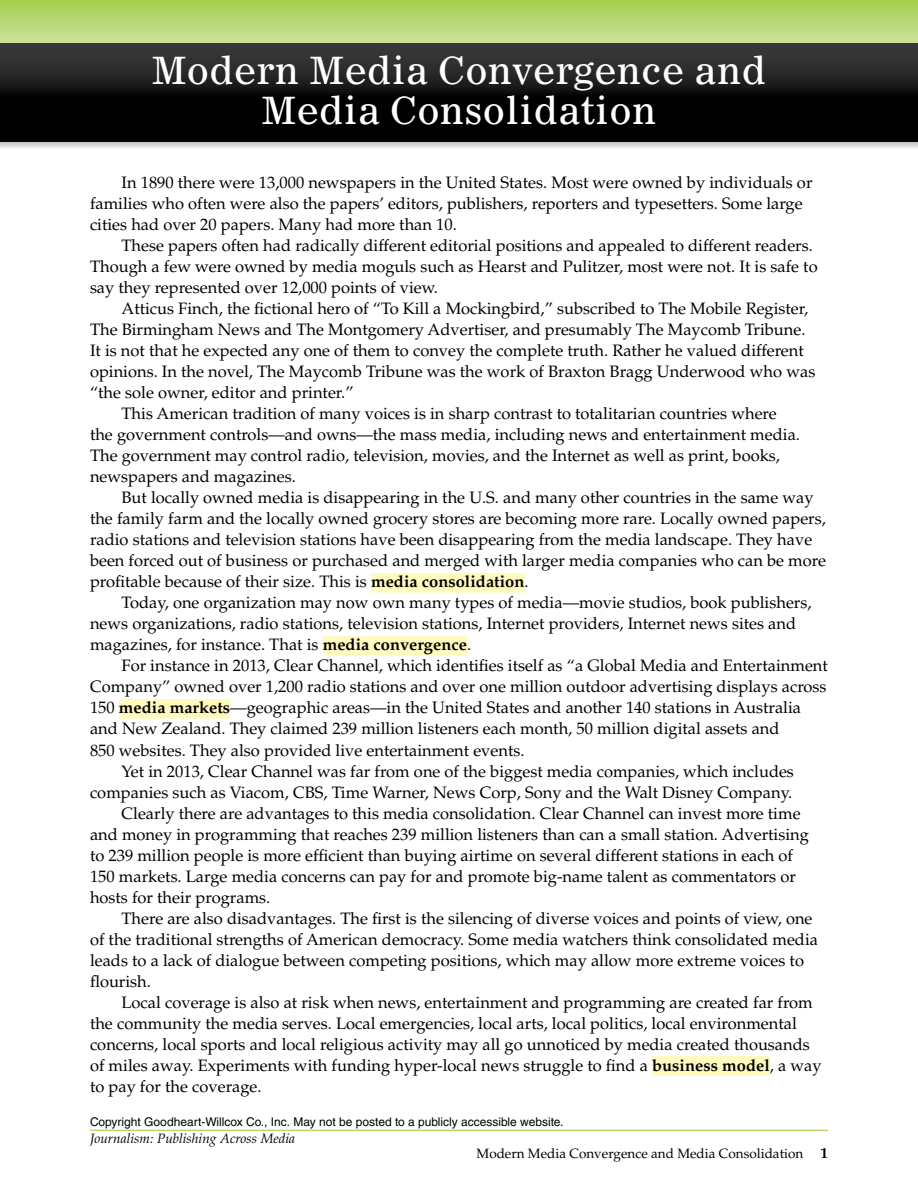
<style>
.page{position:relative;width:918px;height:1188px;background:#fff}
.page>*{position:absolute;margin:0;border:0;box-sizing:border-box;transform-origin:0 0}
.t1{font:37.5px/40.5px "Corona LT Std";letter-spacing:-.01em;color:#fff;text-align:center}
.t2{font:16.5px/21px "Palatino LT Std";color:#000}
.t3{font:13.5px "Palatino LT Std";color:#000}
.t4{font:italic 13.5px "Palatino LT Std";color:#000}
.t5{font:12px "Helvetica LT Std";color:#000}
.s1{font-weight:700}
.s2{font-weight:700;font-size:15px}
</style>
<div class="page">
<hr style="left:90px;top:1130px;width:738px;height:1px;background:#9ccb3b">
<svg style="left:0;top:0;width:918px;height:43px;background:#b8d774"></svg>
<div style="left:0;top:43px;width:918px;height:108px;background:#000;opacity:.24"></div>
<svg style="left:0;top:44px;width:918px;height:97px;background:#151415"></svg>
<div style="left:371px;top:573px;width:154px;height:20px;background:#fffabe"></div>
<div style="left:323px;top:636px;width:144px;height:20px;background:#fffabe"></div>
<div style="left:119px;top:699px;width:111px;height:20px;background:#fffabe"></div>
<div style="left:652px;top:1056px;width:118px;height:20px;background:#fffabe"></div>
<h1 class="t1" style="left:152px;top:49px;width:616px">Modern Media Convergence and<br>Media Consolidation</h1>
<p class="t2" style="left:90px;top:173px;width:724px;text-indent:31px">In 1890 there were 13,000 newspapers in the United States. Most were owned by individuals or families who often were also the papers’ editors, publishers, reporters and typesetters. Some large cities had over 20 papers. Many had more than 10.</p>
<p class="t2" style="left:90px;top:236px;width:729px;text-indent:31px">These papers often had radically different editorial positions and appealed to different readers.<br>Though a few were owned by media moguls such as Hearst and Pulitzer, most were not. It is safe to say they represented over 12,000 points of view.</p>
<p class="t2" style="left:122px;top:299px;width:688px">Atticus Finch, the fictional hero of “To Kill a Mockingbird,” subscribed to The Mobile Register,</p>
<p class="t2" style="left:90px;top:320px;width:717px">The Birmingham News and The Montgomery Advertiser, and presumably The Maycomb Tribune.</p>
<p class="t2" style="left:90px;top:341px;width:715px">It is not that he expected any one of them to convey the complete truth. Rather he valued different</p>
<p class="t2" style="left:90px;top:362px;width:727px">opinions. In the novel, The Maycomb Tribune was the work of Braxton Bragg Underwood who was</p>
<p class="t2" style="left:90px;top:383px;width:265px">“the sole owner, editor and printer.”</p>
<p class="t2" style="left:122px;top:404px;width:657px">This American tradition of many voices is in sharp contrast to totalitarian countries where</p>
<p class="t2" style="left:90px;top:425px;width:712px">the government controls—and owns—the mass media, including news and entertainment media.</p>
<p class="t2" style="left:90px;top:446px;width:692px">The government may control radio, television, movies, and the Internet as well as print, books,</p>
<p class="t2" style="left:90px;top:467px;width:207px">newspapers and magazines.</p>
<p class="t2" style="left:122px;top:488px;width:694px">But locally owned media is disappearing in the U.S. and many other countries in the same way</p>
<p class="t2" style="left:90px;top:509px;width:737px">the family farm and the locally owned grocery stores are becoming more rare. Locally owned papers,</p>
<p class="t2" style="left:90px;top:530px;width:724px">radio stations and television stations have been disappearing from the media landscape. They have</p>
<p class="t2" style="left:90px;top:551px;width:738px">been forced out of business or purchased and merged with larger media companies who can be more</p>
<p class="t2" style="left:90px;top:572px;width:440px">profitable because of their size. This is <span class="s1">media consolidation</span>.</p>
<p class="t2" style="left:122px;top:593px;width:692px">Today, one organization may now own many types of media—movie studios, book publishers,</p>
<p class="t2" style="left:90px;top:614px;width:708px">news organizations, radio stations, television stations, Internet providers, Internet news sites and</p>
<p class="t2" style="left:90px;top:635px;width:383px">magazines, for instance. That is <span class="s1">media convergence</span>.</p>
<p class="t2" style="left:122px;top:656px;width:708px">For instance in 2013, Clear Channel, which identifies itself as “a Global Media and Entertainment</p>
<p class="t2" style="left:90px;top:677px;width:738px">Company” owned over 1,200 radio stations and over one million outdoor advertising displays across</p>
<p class="t2" style="left:90px;top:698px;width:713px">150 <span class="s1">media markets</span>—geographic areas—in the United States and another 140 stations in Australia</p>
<p class="t2" style="left:90px;top:719px;width:691px">and New Zealand. They claimed 239 million listeners each month, 50 million digital assets and</p>
<p class="t2" style="left:90px;top:740px;width:436px">850 websites. They also provided live entertainment events.</p>
<p class="t2" style="left:122px;top:761px;width:674px">Yet in 2013, Clear Channel was far from one of the biggest media companies, which includes</p>
<p class="t2" style="left:90px;top:782px;width:704px">companies such as Viacom, CBS, Time Warner, News Corp, Sony and the Walt Disney Company.</p>
<p class="t2" style="left:122px;top:803px;width:681px">Clearly there are advantages to this media consolidation. Clear Channel can invest more time</p>
<p class="t2" style="left:90px;top:824px;width:721px">and money in programming that reaches 239 million listeners than can a small station. Advertising</p>
<p class="t2" style="left:90px;top:845px;width:705px">to 239 million people is more efficient than buying airtime on several different stations in each of</p>
<p class="t2" style="left:90px;top:866px;width:707px">150 markets. Large media concerns can pay for and promote big-name talent as commentators or</p>
<p class="t2" style="left:90px;top:887px;width:182px">hosts for their programs.</p>
<p class="t2" style="left:122px;top:908px;width:693px">There are also disadvantages. The first is the silencing of diverse voices and points of view, one</p>
<p class="t2" style="left:90px;top:929px;width:730px">of the traditional strengths of American democracy. Some media watchers think consolidated media</p>
<p class="t2" style="left:90px;top:950px;width:716px">leads to a lack of dialogue between competing positions, which may allow more extreme voices to</p>
<p class="t2" style="left:90px;top:971px;width:63px">flourish.</p>
<p class="t2" style="left:122px;top:992px;width:693px">Local coverage is also at risk when news, entertainment and programming are created far from</p>
<p class="t2" style="left:90px;top:1013px;width:708px">the community the media serves. Local emergencies, local arts, local politics, local environmental</p>
<p class="t2" style="left:90px;top:1034px;width:721px">concerns, local sports and local religious activity may all go unnoticed by media created thousands</p>
<p class="t2" style="left:90px;top:1055px;width:733px">of miles away. Experiments with funding hyper-local news struggle to find a <span class="s1">business model</span>, a way</p>
<p class="t2" style="left:90px;top:1076px;width:173px">to pay for the coverage.</p>
<p class="t5" style="left:90px;top:1115px;width:475px">Copyright Goodheart-Willcox Co., Inc. May not be posted to a publicly accessible website.</p>
<p class="t4" style="left:90px;top:1130px;width:207px">Journalism: Publishing Across Media</p>
<p class="t3" style="left:477px;top:1146px;width:353px">Modern Media Convergence and Media Consolidation <span class="s2">1</span></p>
</div>
